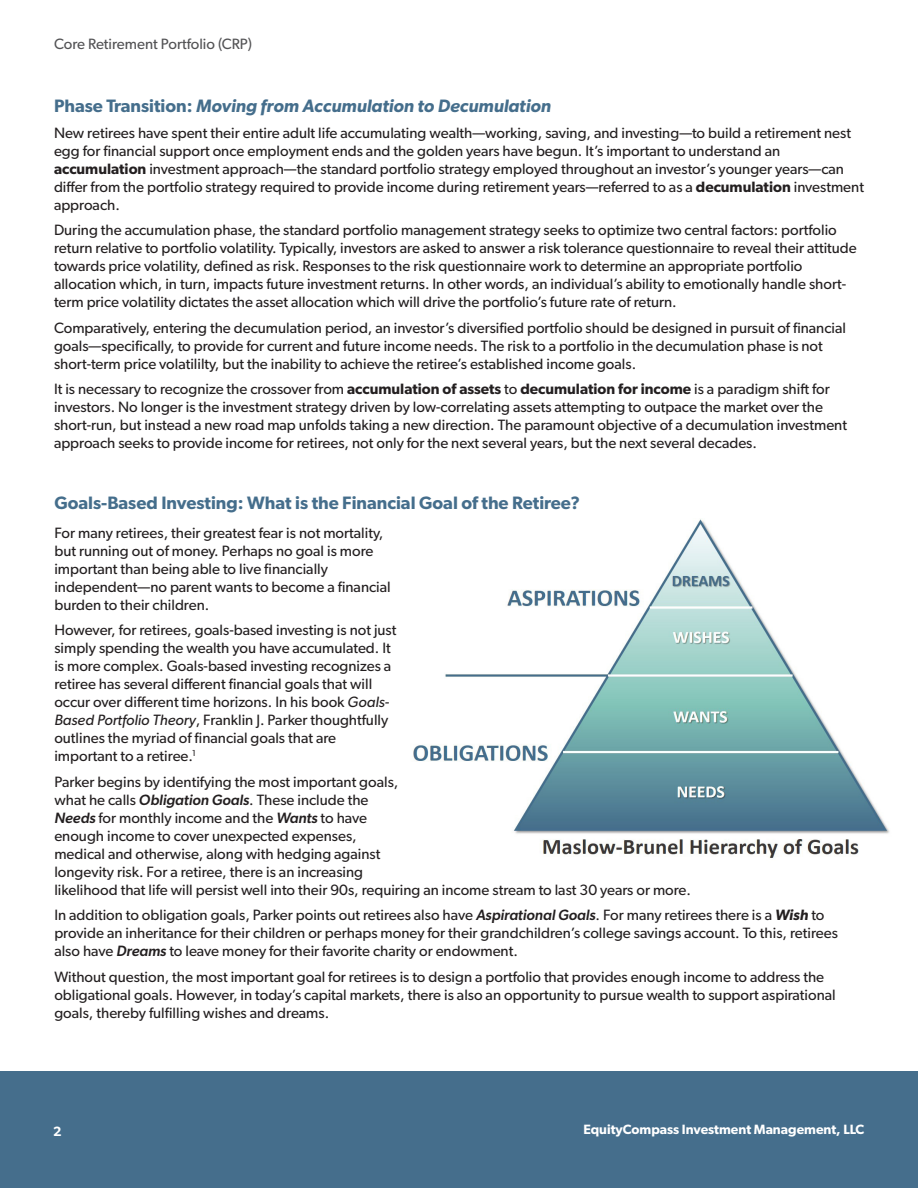
<style>
.page{position:relative;width:918px;height:1188px;background:#fff}
.page>*{position:absolute;margin:0;border:0;box-sizing:border-box;transform-origin:0 0}
.About_Us_Body{font:600 18px "Gibson";color:#456e8c}
.About_Us_Body-2{font:italic 600 18px "Gibson";color:#456e8c}
.About_Us_Body-3{font:15px/18px "Gibson";color:#231f20}
.About_Us_Body-4{font:15px "Gibson";color:#535355}
.t1{font:600 13.5px "Gibson";color:#fff}
.s1{font-style:normal}
.s2{font-weight:600}
.s3{font-style:italic}
.s4{font-weight:500;font-style:italic}
.s5{font-weight:600;font-style:italic}
</style>
<div class="page">
<div style="left:0;top:1071px;width:918px;height:117px;background:#456e8c"></div>
<img style="left:413px;top:518px;width:477px;height:340px">
<p class="About_Us_Body-4" style="left:54px;top:35px;width:200px">Core Retirement Portfolio (CRP)</p>
<p class="About_Us_Body-2" style="left:54px;top:95px;width:499px"><span class="s1">Phase Transition:</span> Moving from Accumulation to Decumulation</p>
<p class="About_Us_Body-3" style="left:54px;top:123px;width:812px">New retirees have spent their entire adult life accumulating wealth—working, saving, and investing—to build a retirement nest egg for financial support once employment ends and the golden years have begun. It’s important to understand an <span class="s2">accumulation</span> investment approach—the standard portfolio strategy employed throughout an investor’s younger years—can differ from the portfolio strategy required to provide income during retirement years—referred to as a <span class="s2">decumulation</span> investment approach.</p>
<p class="About_Us_Body-3" style="left:54px;top:221px;width:804px">During the accumulation phase, the standard portfolio management strategy seeks to optimize two central factors: portfolio return relative to portfolio volatility. Typically, investors are asked to answer a risk tolerance questionnaire to reveal their attitude towards price volatility, defined as risk. Responses to the risk questionnaire work to determine an appropriate portfolio allocation which, in turn, impacts future investment returns. In other words, an individual’s ability to emotionally handle short&shy;term price volatility dictates the asset allocation which will drive the portfolio’s future rate of return.</p>
<p class="About_Us_Body-3" style="left:54px;top:318px;width:794px">Comparatively, entering the decumulation period, an investor’s diversified portfolio should be designed in pursuit of financial goals—specifically, to provide for current and future income needs. The risk to a portfolio in the decumulation phase is not short-term price volatililty, but the inability to achieve the retiree’s established income goals.</p>
<p class="About_Us_Body-3" style="left:54px;top:380px;width:795px">It is necessary to recognize the crossover from <span class="s2">accumulation of assets</span> to <span class="s2">decumulation for income</span> is a paradigm shift for investors. No longer is the investment strategy driven by low-correlating assets attempting to outpace the market over the short-run, but instead a new road map unfolds taking a new direction. The paramount objective of a decumulation investment approach seeks to provide income for retirees, not only for the next several years, but the next several decades.</p>
<p class="About_Us_Body" style="left:54px;top:492px;width:527px">Goals-Based Investing: What is the Financial Goal of the Retiree?</p>
<p class="About_Us_Body-3" style="left:54px;top:523px;width:338px">For many retirees, their greatest fear is not mortality, but running out of money. Perhaps no goal is more important than being able to live financially independent—no parent wants to become a financial burden to their children.</p>
<p class="About_Us_Body-3" style="left:54px;top:621px;width:344px">However, for retirees, goals-based investing is not just simply spending the wealth you have accumulated. It is more complex. Goals-based investing recognizes a retiree has several different financial goals that will occur over different time horizons. In his book <span class="s3">Goals-Based Portfolio Theory</span>, Franklin J. Parker thoughtfully outlines the myriad of financial goals that are important to a retiree.<sup>1</sup></p>
<p class="About_Us_Body-3" style="left:54px;top:772px;width:638px">Parker begins by identifying the most important goals,<br>what he calls <span class="s4">Obligation Goals</span>. These include the<br><span class="s4">Needs</span> for monthly income and the <span class="s4">Wants</span> to have<br>enough income to cover unexpected expenses,<br>medical and otherwise, along with hedging against<br>longevity risk. For a retiree, there is an increasing<br>likelihood that life will persist well into their 90s, requiring an income stream to last 30 years or more.</p>
<p class="About_Us_Body-3" style="left:54px;top:906px;width:785px">In addition to obligation goals, Parker points out retirees also have <span class="s4">Aspirational Goals</span>. For many retirees there is a <span class="s5">Wish</span> to provide an inheritance for their children or perhaps money for their grandchildren’s college savings account. To this, retirees also have <span class="s4">Dreams</span> to leave money for their favorite charity or endowment.</p>
<p class="About_Us_Body-3" style="left:54px;top:967px;width:783px">Without question, the most important goal for retirees is to design a portfolio that provides enough income to address the obligational goals. However, in today’s capital markets, there is also an opportunity to pursue wealth to support aspirational goals, thereby fulfilling wishes and dreams.</p>
<p class="t1" style="left:53px;top:1123px;width:10px">2</p>
<p class="t1" style="left:583px;top:1121px;width:283px">EquityCompass Investment Management, LLC</p>
</div>
